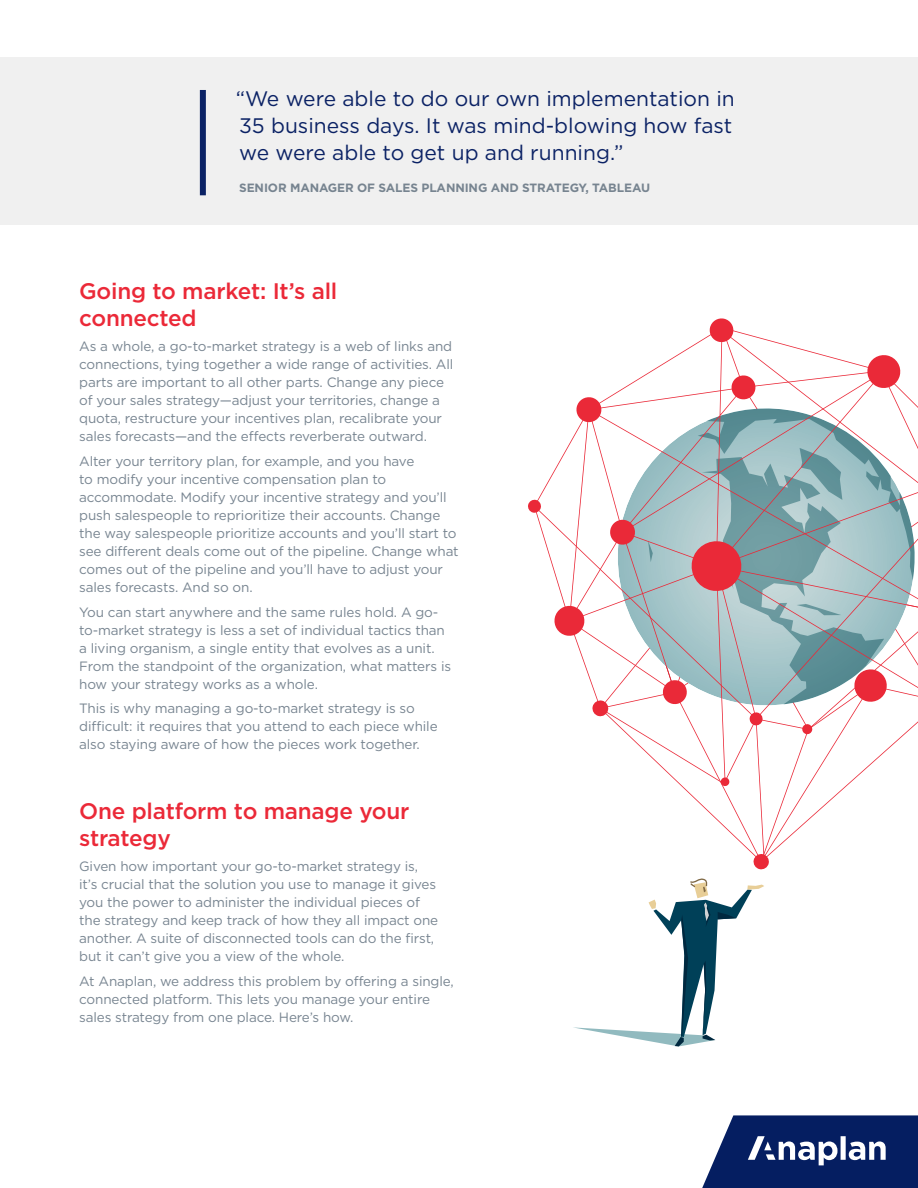
<style>
.page{position:relative;width:918px;height:1188px;background:#fff}
.page>*{position:absolute;margin:0;border:0;box-sizing:border-box;transform-origin:0 0}
.t1{font:500 22.5px/27px "Gotham";letter-spacing:-.01em;color:#eb2938}
.t2{font:21px/27px "Gotham";color:#0b2265}
.t3{font:13.5px/18px "Gotham";letter-spacing:-.01em;color:#788591}
.t4{font:700 12px "Gotham";letter-spacing:-.01em;color:#778490}
</style>
<div class="page">
<svg style="left:573px;top:878px;width:191px;height:168px"></svg>
<svg style="left:528px;top:318px;width:390px;height:552px"></svg>
<div style="left:0;top:58px;width:918px;height:167px;background:#f0f0f0"></div>
<div style="left:200px;top:90px;width:6px;height:105px;background:#0b2265"></div>
<svg style="left:702px;top:1115px;width:216px;height:73px;background:#30457c"></svg>
<h2 class="t2" style="left:236px;top:86px;width:501px">“We were able to do our own implementation in<br>35 business days. It was mind-blowing how fast we were able to get up and running.”</h2>
<p class="t4" style="left:239px;top:182px;width:412px">SENIOR MANAGER OF SALES PLANNING AND STRATEGY, TABLEAU</p>
<h1 class="t1" style="left:79px;top:279px;width:260px">Going to market: It’s all connected</h1>
<p class="t3" style="left:79px;top:338px;width:376px">As a whole, a go-to-market strategy is a web of links and connections, tying together a wide range of activities. All parts are important to all other parts. Change any piece of your sales strategy—adjust your territories, change a quota, restructure your incentives plan, recalibrate your sales forecasts—and the efects reverberate outward.</p>
<p class="t3" style="left:79px;top:453px;width:381px">Alter your territory plan, for example, and you have<br>to modify your incentive compensation plan to accommodate. Modify your incentive strategy and you’ll push salespeople to reprioritize their accounts. Change the way salespeople prioritize accounts and you’ll start to see diferent deals come out of the pipeline. Change what comes out of the pipeline and you’ll have to adjust your sales forecasts. And so on.</p>
<p class="t3" style="left:79px;top:603px;width:373px">You can start anywhere and the same rules hold. A go&shy;to-market strategy is less a set of individual tactics than a living organism, a single entity that evolves as a unit.<br>From the standpoint of the organization, what matters is how your strategy works as a whole.</p>
<p class="t3" style="left:79px;top:700px;width:360px">This is why managing a go-to-market strategy is so diicult: it requires that you attend to each piece while also staying aware of how the pieces work together.</p>
<h1 class="t1" style="left:79px;top:799px;width:332px">One platform to manage your strategy</h1>
<p class="t3" style="left:79px;top:858px;width:361px">Given how important your go-to-market strategy is, it’s crucial that the solution you use to manage it gives you the power to administer the individual pieces of the strategy and keep track of how they all impact one another. A suite of disconnected tools can do the irst, but it can’t give you a view of the whole.</p>
<p class="t3" style="left:79px;top:972px;width:376px">At Anaplan, we address this problem by ofering a single, connected platform. This lets you manage your entire sales strategy from one place. Here’s how.</p>
</div>
